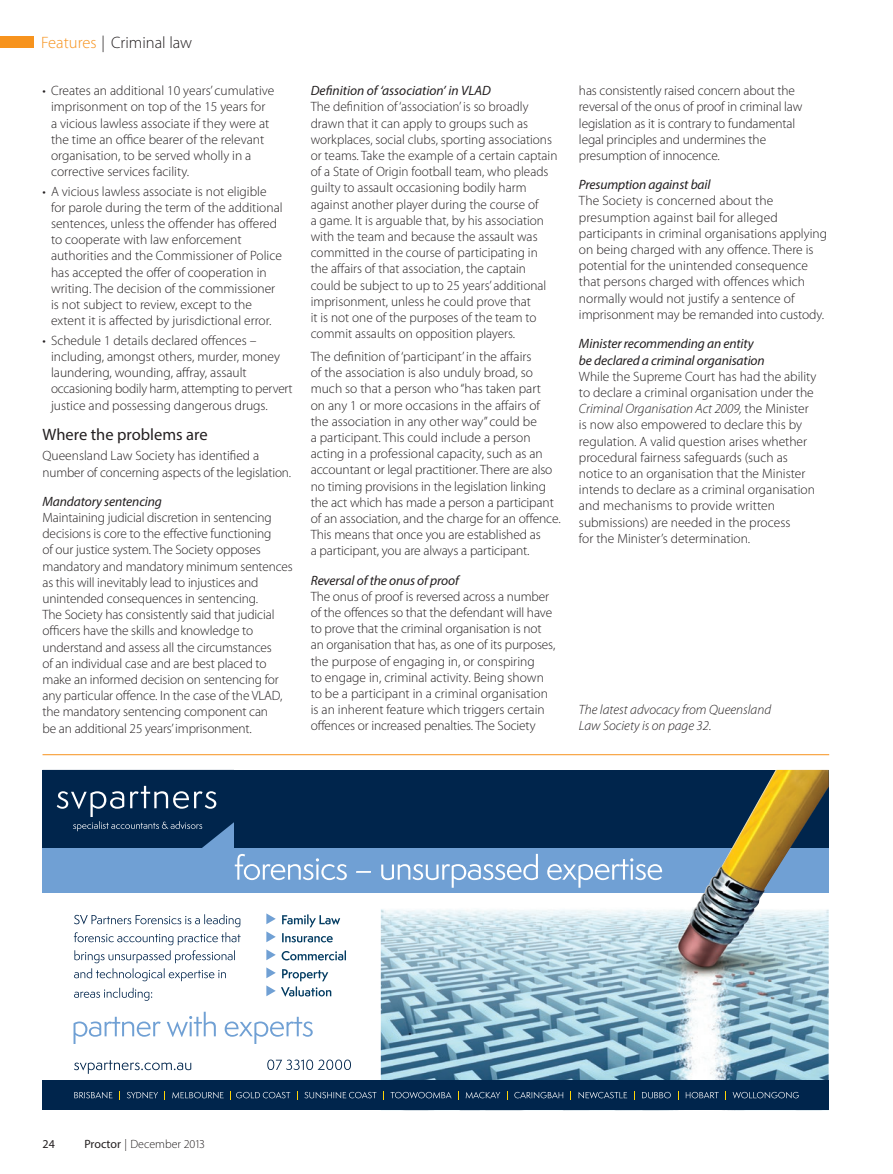
<style>
.page{position:relative;width:893px;height:1174px;background:#fff}
.page>*{position:absolute;margin:0;border:0;box-sizing:border-box;transform-origin:0 0}
.t1{font:300 16.5px "Myriad Pro";color:#231f20}
.t2{font:16.5px "Myriad Pro";color:#231f20}
.t3{font:300 13.5px/16.2px "Myriad Pro";color:#231f20}
.t4{font:italic 13.5px/16.5px "Myriad Pro";letter-spacing:-.01em;color:#231f20}
.t5{font:italic 300 13.5px/16.2px "Myriad Pro";color:#231f20}
.t6{font:300 12px "Myriad Pro";color:#231f20}
.t7{font:12px "Myriad Pro";color:#231f20}
.s1{color:#f7931d}
.s2{font-style:italic}
.s3{font-weight:400}
</style>
<div class="page">
<div style="left:0;top:37px;width:34px;height:11px;background:#f7931d"></div>
<hr style="left:43px;top:754px;width:786px;height:1px;background:#f7931d">
<svg style="left:74px;top:987px;width:78px;height:13px"></svg>
<svg style="left:74px;top:914px;width:167px;height:67px"></svg>
<div style="left:43px;top:848px;width:786px;height:45px;background:#70a0d4"></div>
<svg style="left:43px;top:770px;width:338px;height:111px"></svg>
<img style="left:381px;top:770px;width:448px;height:310px">
<div style="left:43px;top:1080px;width:786px;height:30px;background:#00254c"></div>
<svg style="left:74px;top:1011px;width:239px;height:33px"></svg>
<svg style="left:733px;top:1091px;width:66px;height:7px"></svg>
<svg style="left:686px;top:1091px;width:33px;height:7px"></svg>
<svg style="left:642px;top:1091px;width:29px;height:7px"></svg>
<svg style="left:579px;top:1091px;width:48px;height:7px"></svg>
<svg style="left:514px;top:1091px;width:49px;height:7px"></svg>
<svg style="left:466px;top:1091px;width:34px;height:7px"></svg>
<svg style="left:391px;top:1091px;width:60px;height:7px"></svg>
<svg style="left:304px;top:1091px;width:72px;height:7px"></svg>
<svg style="left:236px;top:1091px;width:54px;height:8px"></svg>
<svg style="left:172px;top:1091px;width:52px;height:7px"></svg>
<svg style="left:127px;top:1091px;width:31px;height:7px"></svg>
<svg style="left:74px;top:1091px;width:38px;height:7px"></svg>
<svg style="left:74px;top:1060px;width:117px;height:13px"></svg>
<svg style="left:267px;top:1059px;width:84px;height:11px"></svg>
<svg style="left:282px;top:950px;width:64px;height:10px"></svg>
<svg style="left:282px;top:933px;width:51px;height:9px"></svg>
<svg style="left:282px;top:914px;width:58px;height:13px"></svg>
<svg style="left:266px;top:913px;width:10px;height:11px"></svg>
<svg style="left:266px;top:931px;width:10px;height:11px"></svg>
<svg style="left:266px;top:949px;width:10px;height:11px"></svg>
<svg style="left:266px;top:967px;width:65px;height:29px"></svg>
<p class="t1" style="left:41px;top:33px;width:152px"><span class="s1">Features</span> | Criminal law</p>
<p class="t3" style="left:51px;top:82px;width:225px;text-indent:-9px">• Creates an additional 10 years’ cumulative imprisonment on top of the 15 years for a vicious lawless associate if they were at the time an office bearer of the relevant organisation, to be served wholly in a corrective services facility.</p>
<p class="t3" style="left:51px;top:183px;width:233px;text-indent:-9px">• A vicious lawless associate is not eligible for parole during the term of the additional sentences, unless the offender has offered to cooperate with law enforcement authorities and the Commissioner of Police has accepted the offer of cooperation in writing. The decision of the commissioner is not subject to review, except to the extent it is affected by jurisdictional error.</p>
<p class="t3" style="left:51px;top:332px;width:243px;text-indent:-9px">• Schedule 1 details declared offences – including, amongst others, murder, money laundering, wounding, affray, assault occasioning bodily harm, attempting to pervert justice and possessing dangerous drugs.</p>
<p class="t2" style="left:43px;top:424px;width:167px">Where the problems are</p>
<p class="t3" style="left:43px;top:448px;width:250px">Queensland Law Society has identified a number of concerning aspects of the legislation.</p>
<p class="t4" style="left:43px;top:493px;width:121px">Mandatory sentencing</p>
<p class="t3" style="left:43px;top:509px;width:252px">Maintaining judicial discretion in sentencing decisions is core to the effective functioning<br>of our justice system. The Society opposes mandatory and mandatory minimum sentences as this will inevitably lead to injustices and unintended consequences in sentencing.<br>The Society has consistently said that judicial officers have the skills and knowledge to understand and assess all the circumstances<br>of an individual case and are best placed to make an informed decision on sentencing for any particular offence. In the case of the VLAD, the mandatory sentencing component can<br>be an additional 25 years’ imprisonment.</p>
<p class="t4" style="left:311px;top:82px;width:182px">Definition of ‘association’ in VLAD</p>
<p class="t3" style="left:311px;top:99px;width:248px">The definition of ‘association’ is so broadly drawn that it can apply to groups such as workplaces, social clubs, sporting associations or teams. Take the example of a certain captain of a State of Origin football team, who pleads guilty to assault occasioning bodily harm against another player during the course of<br>a game. It is arguable that, by his association with the team and because the assault was committed in the course of participating in the affairs of that association, the captain could be subject to up to 25 years’ additional imprisonment, unless he could prove that<br>it is not one of the purposes of the team to commit assaults on opposition players.</p>
<p class="t3" style="left:311px;top:348px;width:252px">The definition of ‘participant’ in the affairs<br>of the association is also unduly broad, so much so that a person who “has taken part<br>on any 1 or more occasions in the affairs of the association in any other way” could be<br>a participant. This could include a person acting in a professional capacity, such as an accountant or legal practitioner. There are also no timing provisions in the legislation linking the act which has made a person a participant of an association, and the charge for an offence.<br>This means that once you are established as<br>a participant, you are always a participant.</p>
<p class="t4" style="left:311px;top:571px;width:150px">Reversal of the onus of proof</p>
<p class="t3" style="left:311px;top:588px;width:246px">The onus of proof is reversed across a number of the offences so that the defendant will have to prove that the criminal organisation is not an organisation that has, as one of its purposes, the purpose of engaging in, or conspiring<br>to engage in, criminal activity. Being shown to be a participant in a criminal organisation is an inherent feature which triggers certain offences or increased penalties. The Society</p>
<p class="t3" style="left:579px;top:82px;width:225px">has consistently raised concern about the reversal of the onus of proof in criminal law legislation as it is contrary to fundamental legal principles and undermines the presumption of innocence.</p>
<p class="t4" style="left:579px;top:176px;width:133px">Presumption against bail</p>
<p class="t3" style="left:579px;top:193px;width:250px">The Society is concerned about the presumption against bail for alleged participants in criminal organisations applying on being charged with any offence. There is potential for the unintended consequence that persons charged with offences which normally would not justify a sentence of imprisonment may be remanded into custody.</p>
<p class="t4" style="left:579px;top:335px;width:187px">Minister recommending an entity be declared a criminal organisation</p>
<p class="t3" style="left:579px;top:368px;width:239px">While the Supreme Court has had the ability to declare a criminal organisation under the <span class="s2">Criminal Organisation Act 2009,</span> the Minister is now also empowered to declare this by regulation. A valid question arises whether procedural fairness safeguards (such as notice to an organisation that the Minister intends to declare as a criminal organisation and mechanisms to provide written submissions) are needed in the process<br>for the Minister’s determination.</p>
<p class="t5" style="left:579px;top:701px;width:194px">The latest advocacy from Queensland<br>Law Society is on page 32.</p>
<p class="t7" style="left:43px;top:1137px;width:14px">24</p>
<p class="t6" style="left:84px;top:1137px;width:122px"><span class="s3">Proctor</span> | December 2013</p>
</div>
